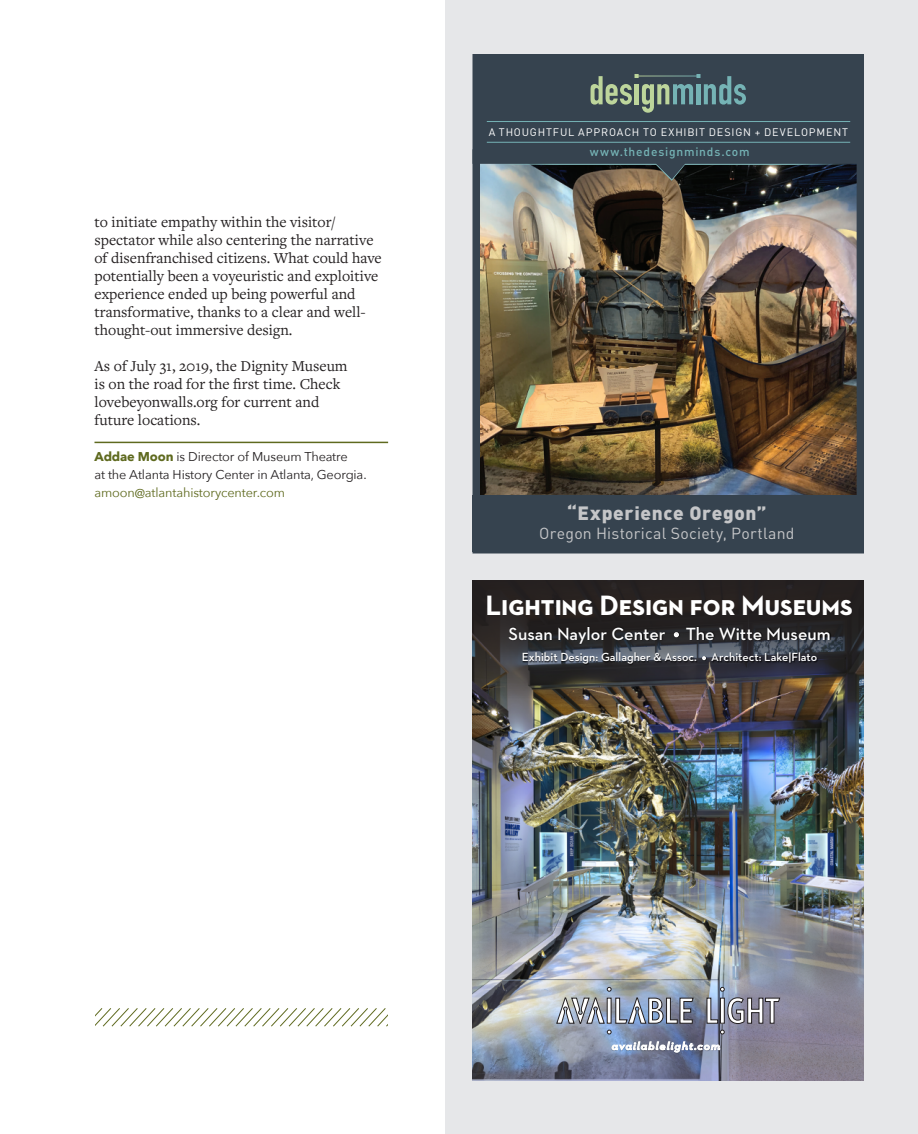
<style>
.page{position:relative;width:918px;height:1134px;background:#fff}
.page>*{position:absolute;margin:0;border:0;box-sizing:border-box;transform-origin:0 0}
.t1{font:700 28.5px "Neutraface 2 Text";letter-spacing:-.01em;color:#fff}
.t2{font:900 19.05px "DIN";letter-spacing:.035em;color:#c5c6c8}
.t3{font:600 18px "Neutraface 2 Text";color:#fff}
.t4{font:15.9px "DIN";letter-spacing:.015em;color:#c5c6c8}
.t5{font:15.75px/18px "Freight Text Pro";color:#231f20}
.t6{font:12.75px/18px "Avenir Next";letter-spacing:-.01em;color:#231f20}
.t7{font:12.75px "Avenir Next";letter-spacing:-.01em;color:#5f6a1f}
.t8{font:600 12px "Neutraface 2 Text";color:#fff}
.t9{font:500 12px "DIN";letter-spacing:.065em;color:#75b3b5}
.t10{font:italic 600 10.95px "Neutraface 2 Text";letter-spacing:.075em;color:#fff;scale:1.1 1}
.t11{font:10.8px "DIN";letter-spacing:.075em;color:#fff}
.s1{font-weight:700;color:#5f6a1f}
</style>
<div class="page">
<hr style="left:94px;top:442px;width:294px;height:1px;background:#5f6a1f">
<div style="left:446px;top:0;width:472px;height:1134px;background:#e6e7e9"></div>
<img style="left:472px;top:699px;width:392px;height:381px">
<svg style="left:472px;top:581px;width:392px;height:118px;background:#342d29"></svg>
<img style="left:610px;top:1039px;width:113px;height:15px">
<svg style="left:612px;top:1042px;width:108px;height:10px"></svg>
<img style="left:481px;top:622px;width:378px;height:53px">
<svg style="left:674px;top:632px;width:5px;height:5px"></svg>
<svg style="left:702px;top:656px;width:4px;height:4px"></svg>
<svg style="left:607px;top:987px;width:4px;height:4px"></svg>
<svg style="left:95px;top:998px;width:752px;height:36px"></svg>
<svg style="left:720px;top:987px;width:4px;height:4px"></svg>
<img style="left:481px;top:181px;width:374px;height:314px">
<div style="left:472px;top:149px;width:392px;height:405px;border:8px solid #36434f"></div>
<svg style="left:472px;top:54px;width:392px;height:125px;background:#37434e"></svg>
<div style="left:472px;top:495px;width:392px;height:56px;background:#36434f"></div>
<hr style="left:487px;top:121px;width:363px;height:1px;background:#75b3b5">
<hr style="left:487px;top:142px;width:363px;height:1px;background:#75b3b5">
<svg style="left:591px;top:74px;width:155px;height:39px;background:#586f6c"></svg>
<p class="t5" style="left:94px;top:212px;width:289px">to initiate empathy within the visitor/ spectator while also centering the narrative of disenfranchised citizens. What could have potentially been a voyeuristic and exploitive experience ended up being powerful and transformative, thanks to a clear and well&shy;thought-out immersive design.</p>
<p class="t5" style="left:94px;top:356px;width:255px">As of July 31, 2019, the Dignity Museum is on the road for the first time. Check lovebeyonwalls.org for current and future locations.</p>
<p class="t6" style="left:94px;top:447px;width:274px"><span class="s1">Addae Moon</span> is Director of Museum Theatre<br>at the Atlanta History Center in Atlanta, Georgia.</p>
<p class="t7" style="left:94px;top:482px;width:192px">amoon@atlantahistorycenter.com</p>
<p class="t11" style="left:489px;top:125px;width:361px">A THOUGHTFUL APPROACH TO EXHIBIT DESIGN + DEVELOPMENT</p>
<p class="t9" style="left:590px;top:144px;width:161px">www.thedesignminds.com</p>
<p class="t2" style="left:567px;top:500px;width:201px">“Experience Oregon”</p>
<p class="t4" style="left:539px;top:523px;width:257px">Oregon Historical Society, Portland</p>
<h1 class="t1" style="left:485px;top:587px;width:369px">LIGHTING DESIGN FOR MUSEUMS</h1>
<p class="t3" style="left:509px;top:622px;width:324px">Susan Naylor Center • The Witte Museum</p>
<p class="t8" style="left:522px;top:650px;width:297px">Exhibit Design: Gallagher &amp; Assoc. • Architect: Lake|Flato</p>
<p class="t10" style="left:612px;top:1039px;width:100px">availablelight.com</p>
</div>
